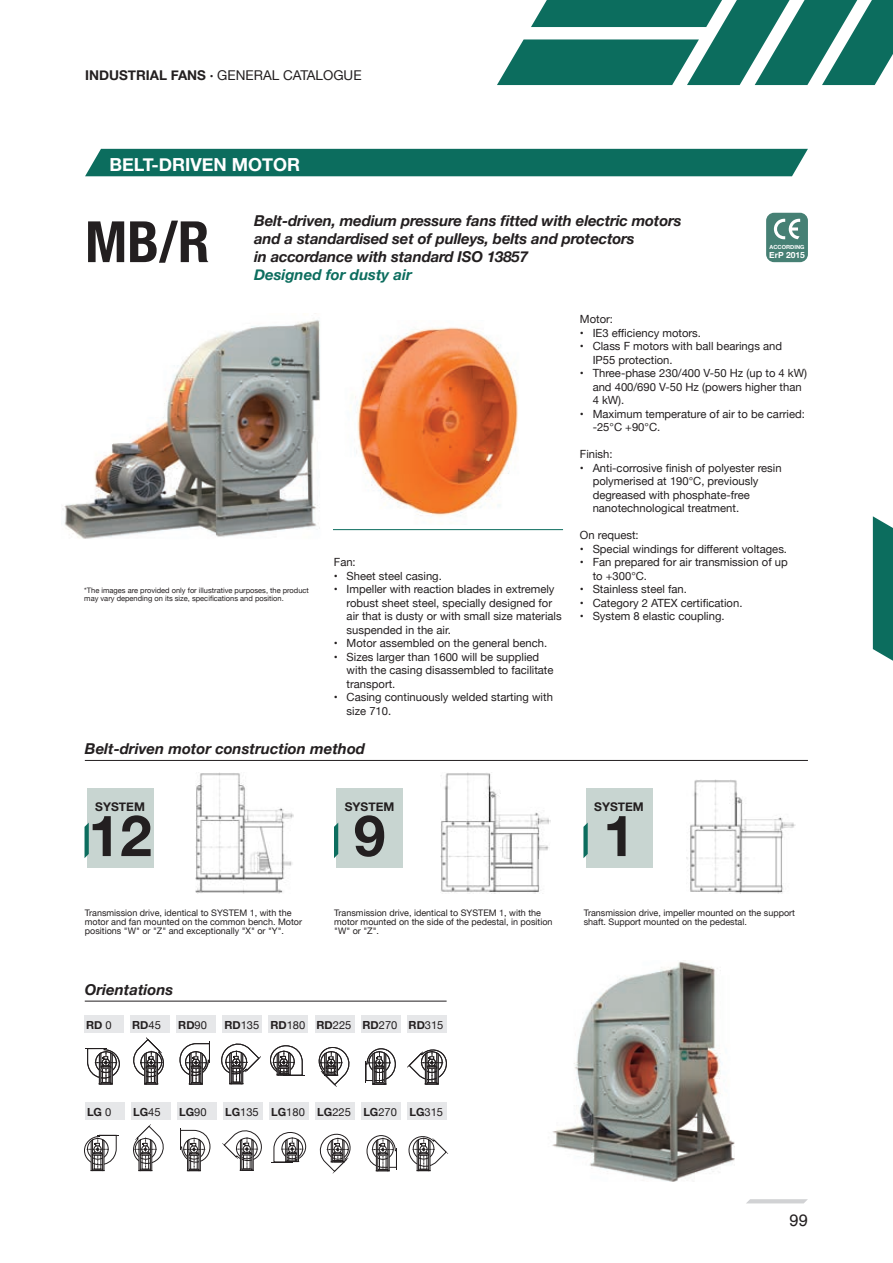
<style>
.page{position:relative;width:893px;height:1263px;background:#fff}
.page>*{position:absolute;margin:0;border:0;box-sizing:border-box;transform-origin:0 0}
.t1{font:700 condensed 57px "Helvetica Neue";color:#231f20}
.t2{font:700 57px "Helvetica Neue";color:#231f20}
.t3{font:700 18px "Helvetica Neue";color:#fff}
.t4{font:16.5px "Helvetica";color:#231f20}
.t5{font:italic 700 15px/18px "Helvetica Neue";letter-spacing:-.01em;color:#231f20}
.t6{font:italic 700 15px "Helvetica Neue";color:#0c6d5e}
.t7{font:13.5px "Helvetica Neue";color:#231f20}
.t8{font:700 12px "Helvetica Neue";color:#231f20}
.t9{font:11.25px/13.5px "Helvetica Neue";color:#231f20}
.t10{font:11.1px "Helvetica Neue";color:#231f20}
.t11{font:700 11.1px "Helvetica Neue";color:#231f20}
.t12{font:9px/9px "Helvetica Neue";color:#231f20}
.t13{font:700 8.4px "Helvetica Neue";color:#fff}
.t14{font:7.5px/7.5px "Helvetica Neue";color:#231f20}
.t15{font:700 5.55px "Helvetica Neue";color:#fff}
.s1{font-weight:700}
.s2{font-weight:400}
</style>
<div class="page">
<svg style="left:746px;top:1199px;width:62px;height:4px"></svg>
<svg style="left:497px;top:0;width:396px;height:85px"></svg>
<svg style="left:873px;top:516px;width:20px;height:145px;background:#20796b"></svg>
<hr style="left:85px;top:760px;width:723px;height:1px;background:#231f20">
<div style="left:85px;top:149px;width:723px;height:27px;background:#0c6d5e"></div>
<img style="left:196px;top:772px;width:98px;height:121px">
<img style="left:440px;top:772px;width:110px;height:121px">
<img style="left:687px;top:779px;width:109px;height:114px">
<img style="left:62px;top:320px;width:258px;height:219px">
<div style="left:766px;top:213px;width:42px;height:49px;background:#468074;border-radius:8px"></div>
<img style="left:774px;top:219px;width:11px;height:20px">
<img style="left:789px;top:219px;width:11px;height:20px">
<hr style="left:333px;top:529px;width:230px;height:1px;background:#0c6d5e">
<img style="left:355px;top:327px;width:163px;height:190px">
<svg style="left:85px;top:1037px;width:362px;height:50px"></svg>
<div style="left:84px;top:1015px;width:40px;height:18px;background:#e6e7e9"></div>
<div style="left:130px;top:1015px;width:40px;height:18px;background:#e6e7e9"></div>
<div style="left:176px;top:1015px;width:40px;height:18px;background:#e6e7e9"></div>
<div style="left:222px;top:1015px;width:40px;height:18px;background:#e6e7e9"></div>
<div style="left:269px;top:1015px;width:39px;height:18px;background:#e6e7e9"></div>
<div style="left:315px;top:1015px;width:39px;height:18px;background:#e6e7e9"></div>
<div style="left:361px;top:1015px;width:40px;height:18px;background:#e6e7e9"></div>
<div style="left:407px;top:1015px;width:40px;height:18px;background:#e6e7e9"></div>
<svg style="left:84px;top:1124px;width:364px;height:49px"></svg>
<div style="left:85px;top:1102px;width:40px;height:18px;background:#e6e7e9"></div>
<div style="left:131px;top:1102px;width:40px;height:18px;background:#e6e7e9"></div>
<div style="left:177px;top:1102px;width:40px;height:18px;background:#e6e7e9"></div>
<div style="left:223px;top:1102px;width:40px;height:18px;background:#e6e7e9"></div>
<div style="left:269px;top:1102px;width:40px;height:18px;background:#e6e7e9"></div>
<div style="left:315px;top:1102px;width:40px;height:18px;background:#e6e7e9"></div>
<div style="left:361px;top:1102px;width:40px;height:18px;background:#e6e7e9"></div>
<div style="left:407px;top:1102px;width:40px;height:18px;background:#e6e7e9"></div>
<hr style="left:85px;top:1001px;width:362px;height:1px;background:#231f20">
<img style="left:552px;top:960px;width:182px;height:222px">
<div style="left:87px;top:789px;width:67px;height:79px;background:#c8d5d1"></div>
<svg style="left:85px;top:822px;width:4px;height:36px"></svg>
<div style="left:336px;top:789px;width:67px;height:79px;background:#c8d5d1"></div>
<svg style="left:334px;top:823px;width:4px;height:35px"></svg>
<div style="left:586px;top:789px;width:66px;height:79px;background:#c8d5d1"></div>
<svg style="left:583px;top:822px;width:5px;height:36px"></svg>
<p class="t7" style="left:85px;top:65px;width:278px"><span class="s1">INDUSTRIAL FANS ·</span> GENERAL CATALOGUE</p>
<h2 class="t3" style="left:110px;top:151px;width:192px">BELT-DRIVEN MOTOR</h2>
<h1 class="t1" style="left:85px;top:194px;width:126px">MB/R</h1>
<h3 class="t5" style="left:254px;top:212px;width:429px">Belt-driven, medium pressure fans fitted with electric motors and a standardised set of pulleys, belts and protectors<br>in accordance with standard ISO 13857</h3>
<h3 class="t6" style="left:254px;top:263px;width:159px">Designed for dusty air</h3>
<p class="t15" style="left:770px;top:243px;width:36px">ACCORDING</p>
<p class="t13" style="left:769px;top:248px;width:37px">ErP 2015</p>
<p class="t14" style="left:84px;top:587px;width:226px">*The images are provided only for illustrative purposes, the product may vary depending on its size, specifications and position.</p>
<p class="t9" style="left:334px;top:556px;width:23px">Fan:</p>
<p class="t9" style="left:334px;top:570px;width:109px">• Sheet steel casing.</p>
<p class="t9" style="left:347px;top:583px;width:217px;text-indent:-13px">• Impeller with reaction blades in extremely robust sheet steel, specially designed for air that is dusty or with small size materials suspended in the air.</p>
<p class="t9" style="left:334px;top:637px;width:215px">• Motor assembled on the general bench.</p>
<p class="t9" style="left:347px;top:651px;width:208px;text-indent:-13px">• Sizes larger than 1600 will be supplied with the casing disassembled to facilitate transport.</p>
<p class="t9" style="left:347px;top:691px;width:208px;text-indent:-13px">• Casing continuously welded starting with size 710.</p>
<h3 class="t5" style="left:85px;top:740px;width:282px">Belt-driven motor construction method</h3>
<p class="t9" style="left:580px;top:313px;width:35px">Motor:</p>
<p class="t9" style="left:580px;top:327px;width:123px">• IE3 efficiency motors.</p>
<p class="t9" style="left:593px;top:340px;width:191px;text-indent:-13px">• Class F motors with ball bearings and<br>IP55 protection.</p>
<p class="t9" style="left:593px;top:367px;width:216px;text-indent:-13px">• Three-phase 230/400 V-50 Hz (up to 4 kW) and 400/690 V-50 Hz (powers higher than<br>4 kW).</p>
<p class="t9" style="left:593px;top:408px;width:214px;text-indent:-13px">• Maximum temperature of air to be carried: -25°C +90°C.</p>
<p class="t9" style="left:580px;top:448px;width:34px">Finish:</p>
<p class="t9" style="left:593px;top:462px;width:190px;text-indent:-13px">• Anti-corrosive finish of polyester resin polymerised at 190°C, previously degreased with phosphate-free nanotechnological treatment.</p>
<p class="t9" style="left:580px;top:529px;width:60px">On request:</p>
<p class="t9" style="left:580px;top:543px;width:209px">• Special windings for different voltages.</p>
<p class="t9" style="left:593px;top:556px;width:197px;text-indent:-13px">• Fan prepared for air transmission of up to +300°C.</p>
<p class="t9" style="left:580px;top:583px;width:108px">• Stainless steel fan.</p>
<p class="t9" style="left:580px;top:597px;width:164px">• Category 2 ATEX certification.</p>
<p class="t9" style="left:580px;top:610px;width:146px">• System 8 elastic coupling.</p>
<p class="t8" style="left:95px;top:797px;width:51px">SYSTEM</p>
<h1 class="t2" style="left:88px;top:791px;width:65px">12</h1>
<p class="t8" style="left:345px;top:797px;width:51px">SYSTEM</p>
<h1 class="t2" style="left:354px;top:791px;width:33px">9</h1>
<p class="t8" style="left:594px;top:797px;width:51px">SYSTEM</p>
<h1 class="t2" style="left:603px;top:791px;width:33px">1</h1>
<p class="t12" style="left:85px;top:909px;width:219px">Transmission drive, identical to SYSTEM 1, with the motor and fan mounted on the common bench. Motor positions "W" or "Z" and exceptionally "X" or "Y".</p>
<p class="t12" style="left:334px;top:909px;width:220px">Transmission drive, identical to SYSTEM 1, with the motor mounted on the side of the pedestal, in position "W" or "Z".</p>
<p class="t12" style="left:584px;top:909px;width:213px">Transmission drive, impeller mounted on the support shaft. Support mounted on the pedestal.</p>
<h3 class="t5" style="left:85px;top:980px;width:90px">Orientations</h3>
<p class="t11" style="left:86px;top:1016px;width:27px">RD <span class="s2">0</span></p>
<p class="t11" style="left:132px;top:1016px;width:30px">RD<span class="s2">45</span></p>
<p class="t11" style="left:178px;top:1016px;width:30px">RD<span class="s2">90</span></p>
<p class="t10" style="left:224px;top:1017px;width:221px"><span class="s1">RD</span>135 <span class="s1">RD</span>180 <span class="s1">RD</span>225 <span class="s1">RD</span>270 <span class="s1">RD</span>315</p>
<p class="t11" style="left:87px;top:1103px;width:26px">LG <span class="s2">0</span></p>
<p class="t11" style="left:133px;top:1103px;width:29px">LG<span class="s2">45</span></p>
<p class="t11" style="left:179px;top:1103px;width:29px">LG<span class="s2">90</span></p>
<p class="t10" style="left:225px;top:1104px;width:219px"><span class="s1">LG</span>135 <span class="s1">LG</span>180 <span class="s1">LG</span>225 <span class="s1">LG</span>270 <span class="s1">LG</span>315</p>
<h3 class="t4" style="left:790px;top:1208px;width:20px">99</h3>
</div>
